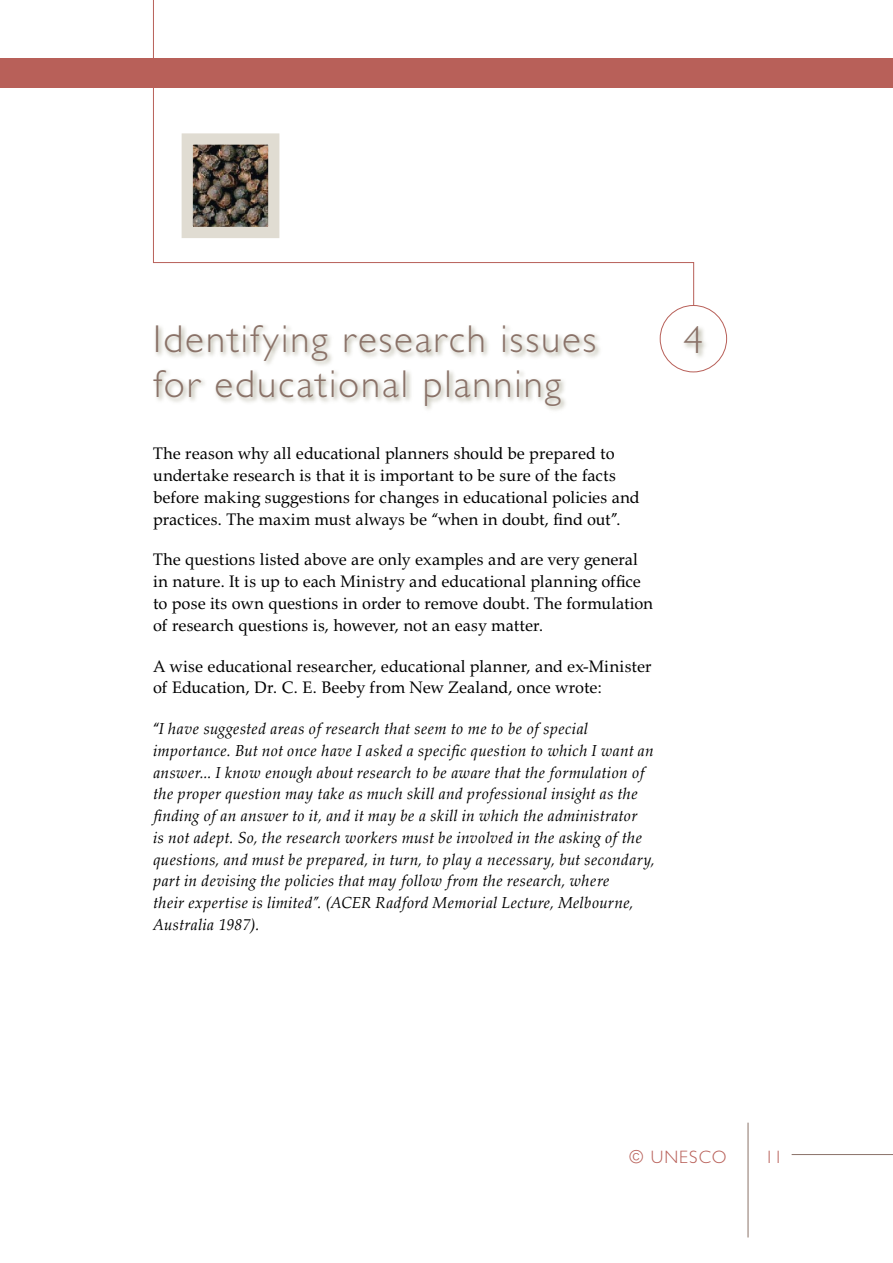
<style>
.page{position:relative;width:893px;height:1263px;background:#fff}
.page>*{position:absolute;margin:0;border:0;box-sizing:border-box;transform-origin:0 0}
._1_titre_vertical__ombré{font:300 39px/45px "Gill Sans";letter-spacing:.05em;color:#8a7268}
.t1{font:300 18px "Gill Sans";letter-spacing:.06em;color:#b86059}
.texte{font:17.25px/21.8px "URW Palladio";letter-spacing:-.005em;color:#000}
.texte-2{font:italic 16.5px/21.8px "URW Palladio";letter-spacing:.01em;color:#000}
.s1{font-style:normal}
</style>
<div class="page">
<hr style="left:792px;top:1154px;width:101px;height:1px;background:#8a7268">
<hr style="left:748px;top:1123px;width:1px;height:114px;background:#8a7268">
<div style="left:0;top:58px;width:893px;height:30px;background:#b86059"></div>
<div style="left:660px;top:305px;width:67px;height:67px;border:1px solid #b86059;border-radius:50%"></div>
<svg style="left:153px;top:0;width:541px;height:306px"></svg>
<div style="left:682px;top:324px;width:27px;height:37px;background:#89866a;opacity:.75"></div>
<img style="left:194px;top:145px;width:73px;height:81px">
<div style="left:182px;top:133px;width:97px;height:105px;border:11px solid #e0dcd2"></div>
<div style="left:151px;top:322px;width:452px;height:92px;background:#89866a;opacity:.75"></div>
<p class="_1_titre_vertical__ombré" style="left:153px;top:317px;width:445px">Identifying research issues for educational planning</p>
<p class="texte" style="left:153px;top:443px;width:488px">The reason why all educational planners should be prepared to undertake research is that it is important to be sure of the facts before making suggestions for changes in educational policies and practices. The maxim must always be “when in doubt, find out”.</p>
<p class="texte" style="left:153px;top:549px;width:502px">The questions listed above are only examples and are very general in nature. It is up to each Ministry and educational planning office to pose its own questions in order to remove doubt. The formulation of research questions is, however, not an easy matter.</p>
<p class="texte" style="left:153px;top:655px;width:500px">A wise educational researcher, educational planner, and ex-Minister of Education, Dr. C. E. Beeby from New Zealand, once wrote:</p>
<p class="texte-2" style="left:153px;top:718px;width:503px"><span class="s1">“</span>I have suggested areas of research that seem to me to be of special importance. But not once have I asked a specific question to which I want an answer… I know enough about research to be aware that the formulation of the proper question may take as much skill and professional insight as the finding of an answer to it, and it may be a skill in which the administrator<br>is not adept. So, the research workers must be involved in the asking of the questions, and must be prepared, in turn, to play a necessary, but secondary, part in devising the policies that may follow from the research, where<br>their expertise is limited”. (ACER Radford Memorial Lecture, Melbourne, Australia 1987).</p>
<h1 class="_1_titre_vertical__ombré" style="left:684px;top:318px;width:21px">4</h1>
<p class="t1" style="left:629px;top:1146px;width:99px">© UNESCO</p>
<p class="t1" style="left:765px;top:1146px;width:19px">11</p>
</div>
